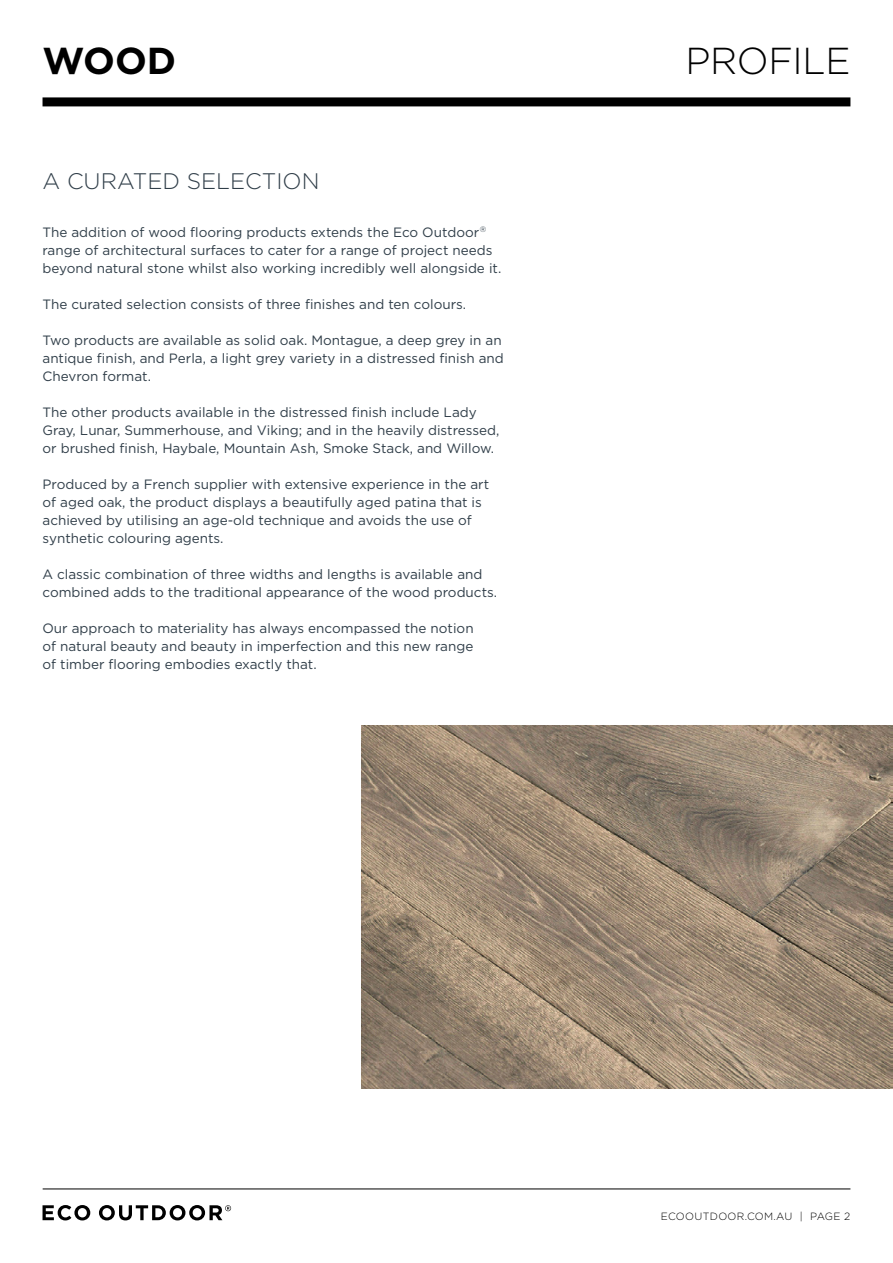
<style>
.page{position:relative;width:893px;height:1263px;background:#fff}
.page>*{position:absolute;margin:0;border:0;box-sizing:border-box;transform-origin:0 0}
.t1{font:300 37.5px "Gotham";letter-spacing:-.01em;color:#000}
.t2{font:700 37.5px "Gotham";color:#000}
.t3{font:300 22.5px "Gotham";color:#303e49}
.t4{font:13.5px/18px "Gotham";color:#303e49}
.t5{font:300 10.5px "Gotham";letter-spacing:.03em;color:#000}
</style>
<div class="page">
<hr style="left:43px;top:1188px;width:807px;height:1px;background:#000">
<svg style="left:43px;top:1205px;width:47px;height:15px"></svg>
<svg style="left:99px;top:1205px;width:132px;height:15px"></svg>
<div style="left:43px;top:97px;width:807px;height:9px;background:#000"></div>
<img style="left:361px;top:726px;width:532px;height:362px">
<h1 class="t2" style="left:43px;top:39px;width:135px">WOOD</h1>
<h1 class="t1" style="left:685px;top:40px;width:167px">PROFILE</h1>
<h2 class="t3" style="left:43px;top:168px;width:278px">A CURATED SELECTION</h2>
<p class="t4" style="left:43px;top:223px;width:460px">The addition of wood flooring products extends the Eco Outdoor<sup>® </sup>range of architectural surfaces to cater for a range of project needs beyond natural stone whilst also working incredibly well alongside it.</p>
<p class="t4" style="left:43px;top:295px;width:425px">The curated selection consists of three finishes and ten colours.</p>
<p class="t4" style="left:43px;top:331px;width:463px">Two products are available as solid oak. Montague, a deep grey in an antique finish, and Perla, a light grey variety in a distressed finish and<br>Chevron format.</p>
<p class="t4" style="left:43px;top:403px;width:458px">The other products available in the distressed finish include Lady<br>Gray, Lunar, Summerhouse, and Viking; and in the heavily distressed, or brushed finish, Haybale, Mountain Ash, Smoke Stack, and Willow.</p>
<p class="t4" style="left:43px;top:475px;width:448px">Produced by a French supplier with extensive experience in the art of aged oak, the product displays a beautifully aged patina that is achieved by utilising an age-old technique and avoids the use of synthetic colouring agents.</p>
<p class="t4" style="left:43px;top:565px;width:456px">A classic combination of three widths and lengths is available and combined adds to the traditional appearance of the wood products.</p>
<p class="t4" style="left:43px;top:619px;width:433px;text-align:justify">Our approach to materiality has always encompassed the notion of natural beauty and beauty in imperfection and this new range of timber flooring embodies exactly that.</p>
<p class="t5" style="left:661px;top:1210px;width:191px">ECOOUTDOOR.COM.AU | PAGE 2</p>
</div>
